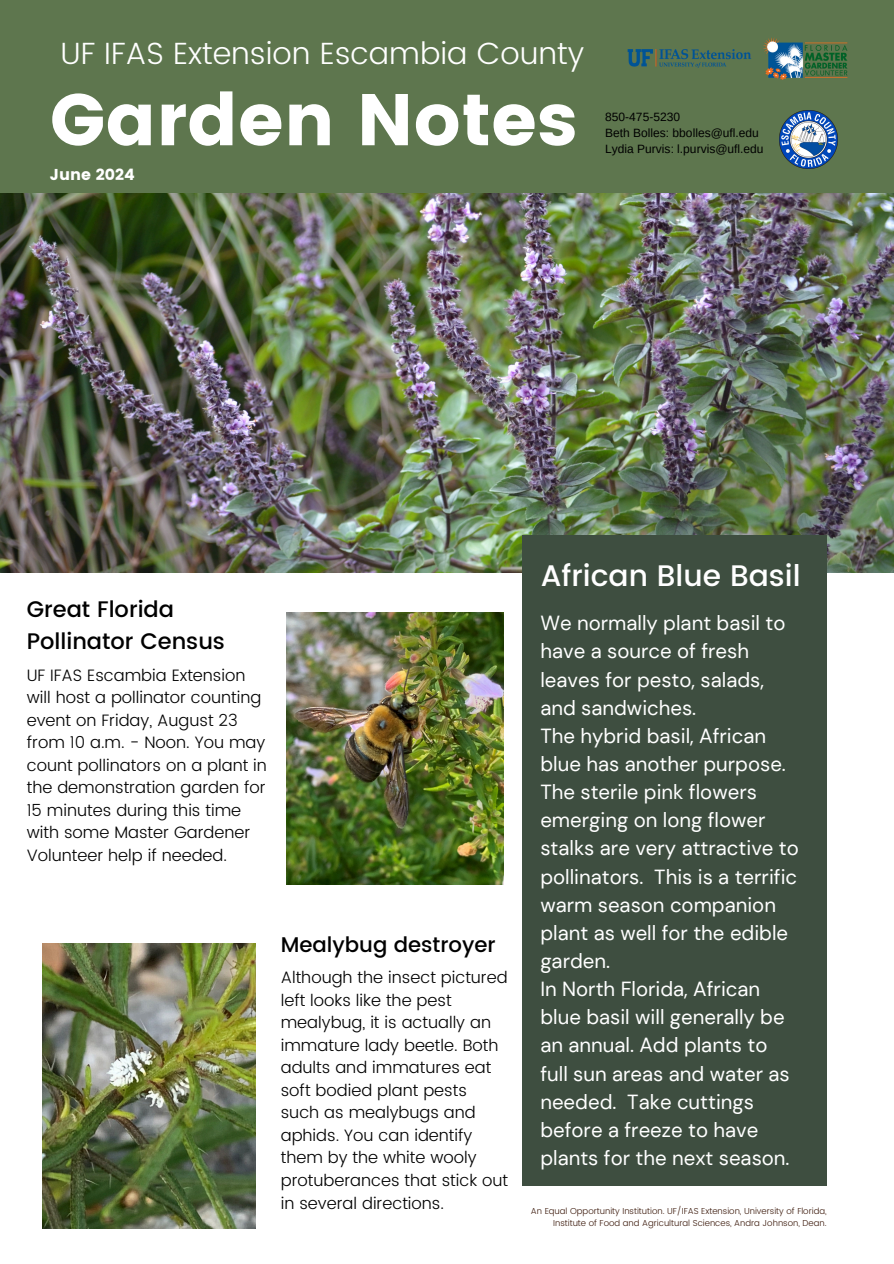
<style>
.page{position:relative;width:894px;height:1264px;background:#fff}
.page>*{position:absolute;margin:0;border:0;box-sizing:border-box;transform-origin:0 0}
.t1{font:72.75px "Poppins";color:#fff}
.t2{font:300 30.75px "Poppins";color:#fff}
.t3{font:500 29.7px "Poppins";color:#fff}
.t4{font:500 22.5px/31.5px "Poppins";color:#000}
.t5{font:500 21.15px "Poppins";color:#000}
.t6{font:20.4px/28.2px "DM Sans";color:#fff}
.t7{font:300 16.5px/22.5px "Poppins";color:#000}
.t8{font:15.75px "Poppins";color:#fff}
.t9{font:12px "Arimo";color:#000}
.t10{font:300 8.7px/11.6px "Poppins";color:#3c1a0c;text-align:right}
</style>
<div class="page">
<img style="left:0;top:193px;width:893px;height:379px">
<img style="left:42px;top:943px;width:213px;height:285px">
<img style="left:286px;top:613px;width:217px;height:271px">
<div style="left:0;top:0;width:893px;height:193px;background:#5e764e"></div>
<div style="left:522px;top:535px;width:304px;height:651px;background:#3e4e40"></div>
<img style="left:779px;top:111px;width:58px;height:57px">
<img style="left:627px;top:37px;width:221px;height:43px">
<h1 class="t2" style="left:61px;top:35px;width:525px">UF IFAS Extension Escambia County</h1>
<p class="t1" style="left:50px;top:78px;width:529px">Garden Notes</p>
<p class="t8" style="left:50px;top:165px;width:87px">June 2024</p>
<h4 class="t9" style="left:605px;top:111px;width:76px">850-475-5230</h4>
<h6 class="t9" style="left:605px;top:127px;width:155px">Beth Bolles: bbolles@ufl.edu</h6>
<p class="t9" style="left:605px;top:143px;width:160px">Lydia Purvis: l.purvis@ufl.edu</p>
<h5 class="t4" style="left:27px;top:593px;width:200px">Great Florida<br>Pollinator Census</h5>
<p class="t7" style="left:27px;top:664px;width:242px">UF IFAS Escambia Extension will host a pollinator counting event on Friday, August 23 from 10 a.m. - Noon. You may count pollinators on a plant in the demonstration garden for<br>15 minutes during this time with some Master Gardener<br>Volunteer help if needed.</p>
<h6 class="t5" style="left:281px;top:932px;width:216px">Mealybug destroyer</h6>
<p class="t7" style="left:281px;top:966px;width:229px">Although the insect pictured left looks like the pest mealybug, it is actually an immature lady beetle. Both adults and immatures eat soft bodied plant pests such as mealybugs and aphids. You can identify them by the white wooly protuberances that stick out in several directions.</p>
<h4 class="t3" style="left:540px;top:558px;width:261px">African Blue Basil</h4>
<p class="t6" style="left:540px;top:609px;width:260px">We normally plant basil to have a source of fresh leaves for pesto, salads, and sandwiches.<br>The hybrid basil, African blue has another purpose.<br>The sterile pink flowers emerging on long flower stalks are very attractive to pollinators. This is a terrific warm season companion plant as well for the edible garden.<br>In North Florida, African blue basil will generally be an annual. Add plants to full sun areas and water as needed. Take cuttings before a freeze to have plants for the next season.</p>
<h2 class="t10" style="left:530px;top:1205px;width:297px">An Equal Opportunity Institution. UF/IFAS Extension, University of Florida,<br>Institute of Food and Agricultural Sciences, Andra Johnson, Dean.</h2>
</div>
